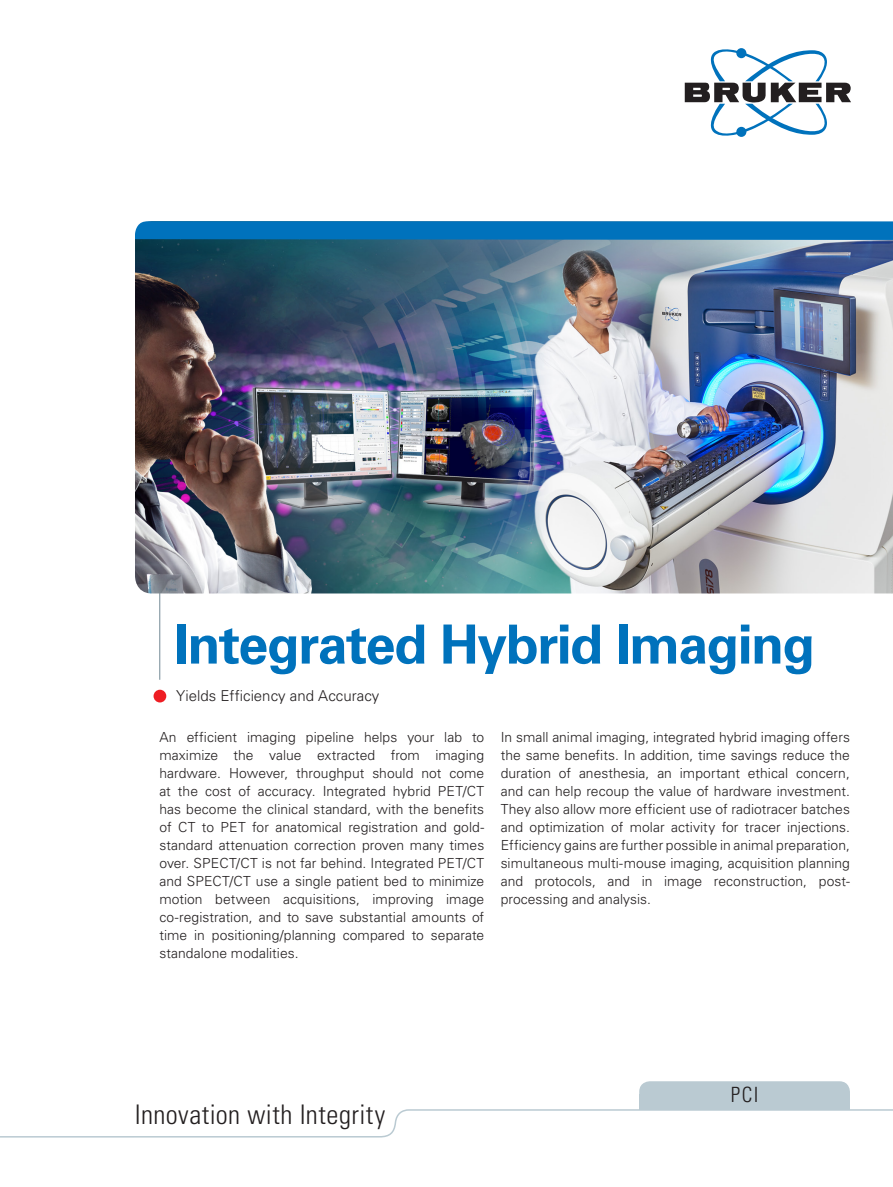
<style>
.page{position:relative;width:893px;height:1187px;background:#fff}
.page>*{position:absolute;margin:0;border:0;box-sizing:border-box;transform-origin:0 0}
.flyer_headline{font:700 54px "Univers LT Std";letter-spacing:-.03em;color:#0072bc}
.flyer_claim{font:300 condensed 27px "Univers LT Std";letter-spacing:.015em;color:#231f20}
.flyer_technology{font:300 condensed 21px "Univers LT Std";color:#231f20}
.flyer_sub-headline{font:300 15px "Univers LT Std";color:#231f20}
.flyer_body{font:300 13.8px/18px "Univers LT Std";letter-spacing:.005em;color:#231f20;text-align:justify}
</style>
<div class="page">
<svg style="left:685px;top:48px;width:166px;height:89px"></svg>
<svg style="left:0;top:1109px;width:893px;height:29px"></svg>
<hr style="left:159px;top:466px;width:1px;height:213px;background:#738a95">
<div style="left:154px;top:689px;width:12px;height:13px;background:#ee1d23;border-radius:50%"></div>
<div style="left:639px;top:1093px;width:211px;height:16px;background:#bacad2"></div>
<div style="left:639px;top:1081px;width:211px;height:24px;background:#bacad2;border-radius:11px"></div>
<img style="left:135px;top:239px;width:758px;height:354px">
<div style="left:135px;top:221px;width:758px;height:18px;background:#0072bc"></div>
<p class="flyer_headline" style="left:174px;top:613px;width:643px">Integrated Hybrid Imaging</p>
<p class="flyer_sub-headline" style="left:176px;top:686px;width:205px">Yields Efficiency and Accuracy</p>
<p class="flyer_body" style="left:159px;top:728px;width:326px">An efficient imaging pipeline helps your lab to maximize the value extracted from imaging hardware. However, throughput should not come at the cost of accuracy. Integrated hybrid PET/CT has become the clinical standard, with the benefits of CT to PET for anatomical registration and gold&shy;standard attenuation correction proven many times over. SPECT/CT is not far behind. Integrated PET/CT and SPECT/CT use a single patient bed to minimize motion between acquisitions, improving image co-registration, and to save substantial amounts of time in positioning/planning compared to separate standalone modalities.</p>
<p class="flyer_body" style="left:501px;top:728px;width:351px">In small animal imaging, integrated hybrid imaging offers the same benefits. In addition, time savings reduce the duration of anesthesia, an important ethical concern, and can help recoup the value of hardware investment.<br>They also allow more efficient use of radiotracer batches and optimization of molar activity for tracer injections.<br>Efficiency gains are further possible in animal preparation, simultaneous multi-mouse imaging, acquisition planning and protocols, and in image reconstruction, post&shy;processing and analysis.</p>
<p class="flyer_claim" style="left:135px;top:1097px;width:252px">Innovation with Integrity</p>
<p class="flyer_technology" style="left:731px;top:1082px;width:29px">PCI</p>
</div>
